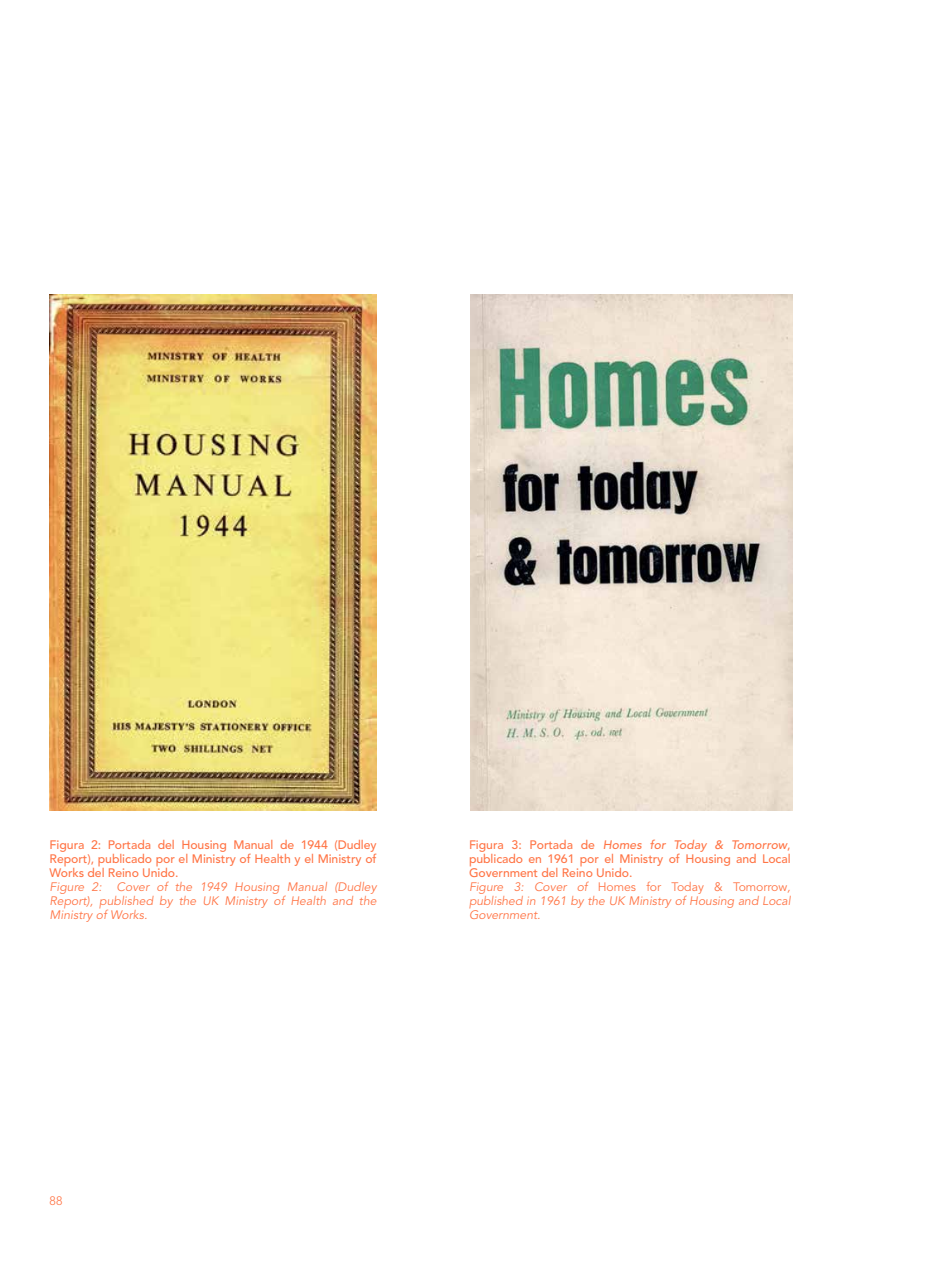
<style>
.page{position:relative;width:943px;height:1265px;background:#fff}
.page>*{position:absolute;margin:0;border:0;box-sizing:border-box;transform-origin:0 0}
.t1{font:500 12.25px/14px "Avenir LT Std";letter-spacing:-.005em;color:#ff7546}
.t2{font:italic 12.25px/14px "Avenir LT Std";color:#ff7546;text-align:justify}
.t3{font:300 12.25px "Avenir LT Std";color:#ff7546}
.s1{font-style:italic}
.s2{font-weight:400;font-style:italic}
.s3{font-weight:400}
</style>
<div class="page">
<img style="left:50px;top:294px;width:327px;height:516px">
<img style="left:471px;top:294px;width:321px;height:516px">
<p class="t1" style="left:50px;top:838px;width:328px;text-align:justify">Figura 2: Portada del Housing Manual de 1944 (Dudley Report), publicado por el Ministry of Health y el Ministry of Works del Reino Unido.</p>
<p class="t2" style="left:50px;top:880px;width:328px">Figure 2: Cover of the 1949 Housing Manual (Dudley Report), published by the UK Ministry of Health and the Ministry of Works.</p>
<p class="t1" style="left:469px;top:838px;width:323px">Figura 3: Portada de <span class="s1">Homes for Today &amp; Tomorrow</span>, publicado en 1961 por el Ministry of Housing and Local Government del Reino Unido.<br><span class="s2">Figure 3: Cover of</span> <span class="s3">Homes for Today &amp; Tomorrow</span><span class="s2">, published in 1961 by the UK Ministry of Housing and Local Government.</span></p>
<p class="t3" style="left:50px;top:1194px;width:14px">88</p>
</div>
